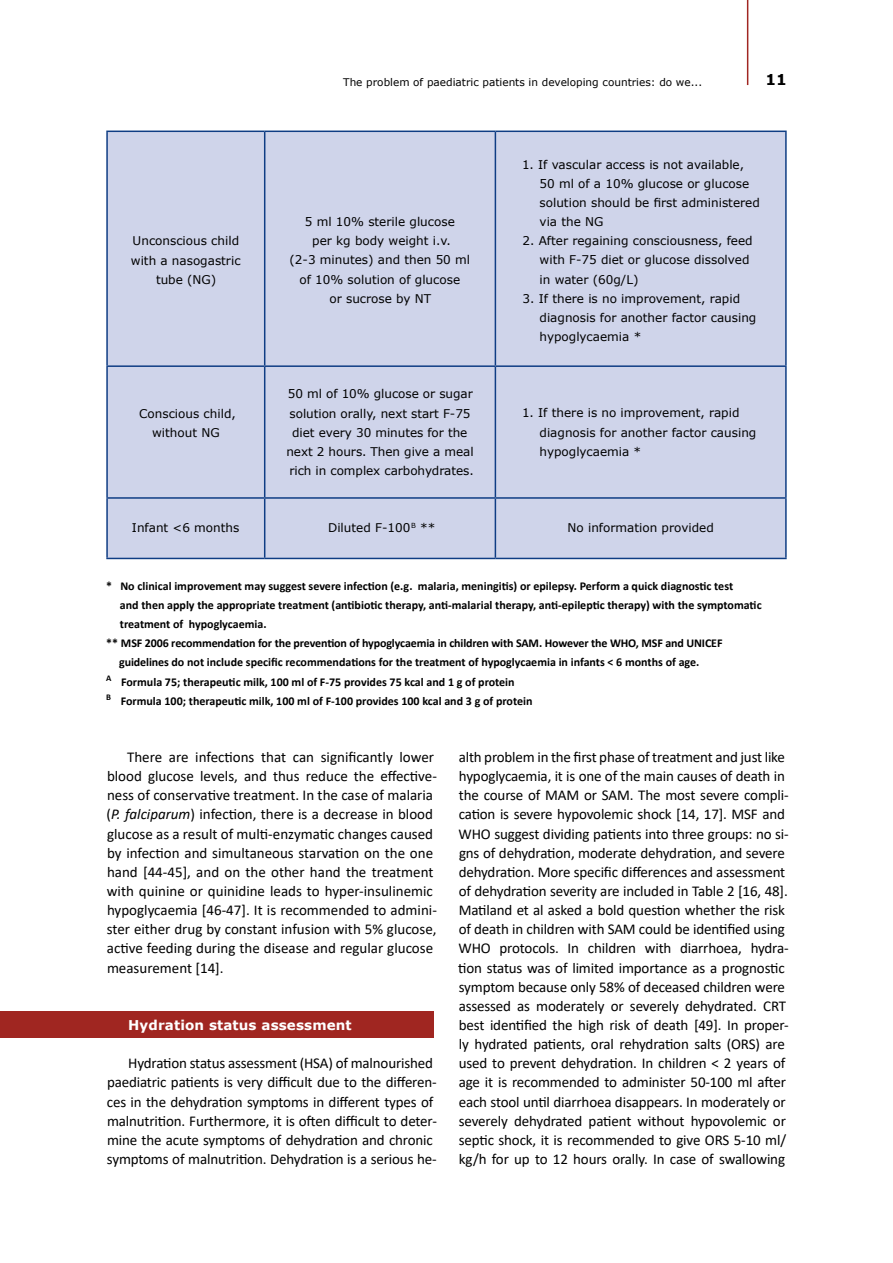
<style>
.page{position:relative;width:893px;height:1263px;background:#fff}
.page>*{position:absolute;margin:0;border:0;box-sizing:border-box;transform-origin:0 0}
.t1{font:15px/19.2px "Calibri";letter-spacing:-.01em;color:#000}
.t2{font:700 15px "Verdana";color:#000}
.t3{font:700 13.5px "Verdana";letter-spacing:.01em;color:#fff}
.t4{font:12px/19.2px "Verdana";color:#000;text-align:center}
.t5{font:700 12px "Calibri";color:#000}
.t6{font:10.5px "Verdana";color:#000}
.s1{font-style:italic}
</style>
<div class="page">
<div style="left:0;top:1011px;width:434px;height:26px;background:#a02621"></div>
<hr style="left:747px;top:0;width:1px;height:85px;background:#a02621">
<div style="left:108px;top:132px;width:677px;height:426px;background:#cfd4ea"></div>
<div style="left:265px;top:132px;width:230px;height:426px;background:#cfd4ea"></div>
<hr style="left:106px;top:365px;width:159px;height:2px;background:#0f3d84">
<hr style="left:495px;top:365px;width:292px;height:2px;background:#0f3d84">
<hr style="left:495px;top:497px;width:292px;height:2px;background:#0f3d84">
<hr style="left:495px;top:558px;width:292px;height:1px;background:#0f3d84">
<hr style="left:264px;top:132px;width:1px;height:233px;background:#0f3d84">
<hr style="left:264px;top:367px;width:1px;height:130px;background:#0f3d84">
<hr style="left:264px;top:499px;width:1px;height:59px;background:#0f3d84">
<hr style="left:265px;top:365px;width:230px;height:2px;background:#0f3d84">
<hr style="left:265px;top:497px;width:230px;height:2px;background:#0f3d84">
<hr style="left:265px;top:558px;width:230px;height:1px;background:#0f3d84">
<hr style="left:106px;top:132px;width:2px;height:233px;background:#0f3d84">
<hr style="left:106px;top:367px;width:2px;height:130px;background:#0f3d84">
<hr style="left:106px;top:499px;width:2px;height:59px;background:#0f3d84">
<hr style="left:106px;top:497px;width:159px;height:2px;background:#0f3d84">
<hr style="left:106px;top:558px;width:159px;height:1px;background:#0f3d84">
<hr style="left:495px;top:132px;width:1px;height:233px;background:#0f3d84">
<hr style="left:495px;top:367px;width:1px;height:130px;background:#0f3d84">
<hr style="left:495px;top:499px;width:1px;height:59px;background:#0f3d84">
<hr style="left:785px;top:132px;width:2px;height:233px;background:#0f3d84">
<hr style="left:785px;top:367px;width:2px;height:130px;background:#0f3d84">
<hr style="left:785px;top:499px;width:2px;height:59px;background:#0f3d84">
<hr style="left:106px;top:131px;width:159px;height:1px;background:#0f3d84">
<hr style="left:265px;top:131px;width:230px;height:1px;background:#0f3d84">
<hr style="left:495px;top:131px;width:292px;height:1px;background:#0f3d84">
<p class="t4" style="left:131px;top:231px;width:111px">Unconscious child with a nasogastric tube (NG)</p>
<p class="t4" style="left:139px;top:403px;width:98px">Conscious child, without NG</p>
<p class="t6" style="left:343px;top:75px;width:361px">The problem of paediatric patients in developing countries: do we...</p>
<p class="t2" style="left:765px;top:69px;width:23px">11</p>
<p class="t4" style="left:290px;top:212px;width:182px">5 ml 10% sterile glucose<br>per kg body weight i.v.<br>(2-3 minutes) and then 50 ml of 10% solution of glucose<br>or sucrose by NT</p>
<p class="t4" style="left:286px;top:384px;width:189px">50 ml of 10% glucose or sugar solution orally, next start F-75 diet every 30 minutes for the next 2 hours. Then give a meal rich in complex carbohydrates.</p>
<p class="t4" style="left:540px;top:155px;width:222px;text-align:left;text-indent:-18px">1. If vascular access is not available,<br>50 ml of a 10% glucose or glucose solution should be first administered via the NG</p>
<p class="t4" style="left:540px;top:231px;width:215px;text-align:left;text-indent:-17px">2. After regaining consciousness, feed with F-75 diet or glucose dissolved in water (60g/L)</p>
<p class="t4" style="left:540px;top:289px;width:218px;text-align:left;text-indent:-17px">3. If there is no improvement, rapid diagnosis for another factor causing hypoglycaemia *</p>
<p class="t4" style="left:539px;top:403px;width:218px;text-align:left;text-indent:-18px">1. If there is no improvement, rapid diagnosis for another factor causing hypoglycaemia *</p>
<p class="t4" style="left:132px;top:518px;width:109px">Infant &lt;6 months</p>
<p class="t4" style="left:328px;top:518px;width:109px">Diluted F-100<sup>B</sup> **</p>
<p class="t4" style="left:568px;top:518px;width:148px">No information provided</p>
<p class="t5" style="left:106px;top:577px;width:628px">* No clinical improvement may suggest severe infection (e.g. malaria, meningitis) or epilepsy. Perform a quick diagnostic test</p>
<p class="t5" style="left:120px;top:596px;width:643px">and then apply the appropriate treatment (antibiotic therapy, anti-malarial therapy, anti-epileptic therapy) with the symptomatic</p>
<p class="t5" style="left:120px;top:616px;width:148px">treatment of hypoglycaemia.</p>
<p class="t5" style="left:106px;top:635px;width:618px">** MSF 2006 recommendation for the prevention of hypoglycaemia in children with SAM. However the WHO, MSF and UNICEF</p>
<p class="t5" style="left:119px;top:654px;width:582px">guidelines do not include specific recommendations for the treatment of hypoglycaemia in infants &lt; 6 months of age.</p>
<p class="t5" style="left:106px;top:673px;width:410px"><sup>A</sup> Formula 75; therapeutic milk, 100 ml of F-75 provides 75 kcal and 1 g of protein</p>
<p class="t5" style="left:106px;top:692px;width:428px"><sup>B</sup> Formula 100; therapeutic milk, 100 ml of F-100 provides 100 kcal and 3 g of protein</p>
<p class="t1" style="left:107px;top:747px;width:332px;text-indent:21px">There are infections that can significantly lower blood glucose levels, and thus reduce the effective&shy;ness of conservative treatment. In the case of malaria (<span class="s1">P. falciparum</span>) infection, there is a decrease in blood glucose as a result of multi-enzymatic changes caused by infection and simultaneous starvation on the one hand [44-45], and on the other hand the treatment with quinine or quinidine leads to hyper-insulinemic hypoglycaemia [46-47]. It is recommended to admini&shy;ster either drug by constant infusion with 5% glucose, active feeding during the disease and regular glucose measurement [14].</p>
<p class="t3" style="left:128px;top:1015px;width:225px">Hydration status assessment</p>
<p class="t1" style="left:107px;top:1053px;width:332px;text-indent:21px">Hydration status assessment (HSA) of malnourished paediatric patients is very difficult due to the differen&shy;ces in the dehydration symptoms in different types of malnutrition. Furthermore, it is often difficult to deter&shy;mine the acute symptoms of dehydration and chronic symptoms of malnutrition. Dehydration is a serious he-</p>
<p class="t1" style="left:458px;top:747px;width:332px">alth problem in the first phase of treatment and just like hypoglycaemia, it is one of the main causes of death in the course of MAM or SAM. The most severe compli&shy;cation is severe hypovolemic shock [14, 17]. MSF and WHO suggest dividing patients into three groups: no si&shy;gns of dehydration, moderate dehydration, and severe dehydration. More specific differences and assessment of dehydration severity are included in Table 2 [16, 48].<br>Matiland et al asked a bold question whether the risk of death in children with SAM could be identified using WHO protocols. In children with diarrhoea, hydra&shy;tion status was of limited importance as a prognostic symptom because only 58% of deceased children were assessed as moderately or severely dehydrated. CRT best identified the high risk of death [49]. In proper&shy;ly hydrated patients, oral rehydration salts (ORS) are used to prevent dehydration. In children &lt; 2 years of age it is recommended to administer 50-100 ml after each stool until diarrhoea disappears. In moderately or severely dehydrated patient without hypovolemic or septic shock, it is recommended to give ORS 5-10 ml/ kg/h for up to 12 hours orally. In case of swallowing</p>
</div>
